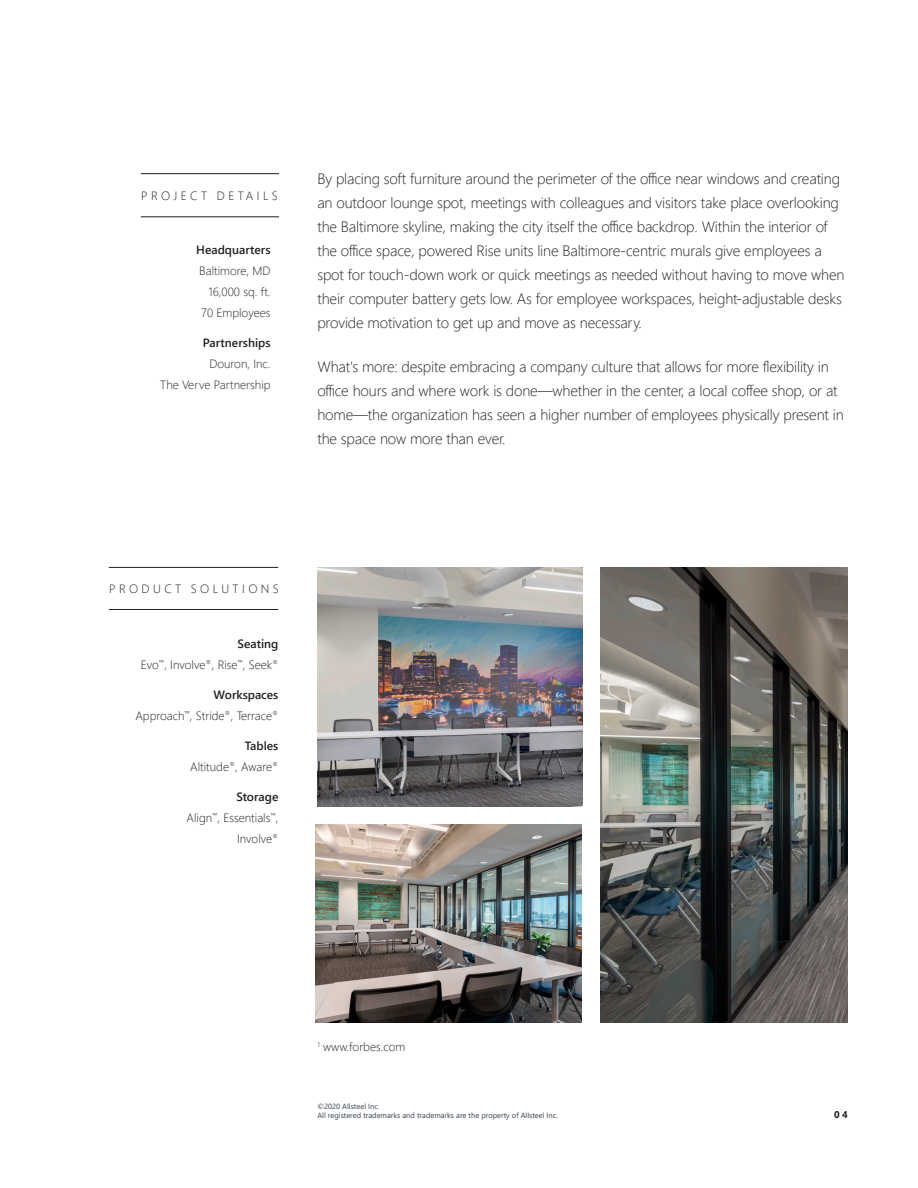
<style>
.page{position:relative;width:918px;height:1188px;background:#fff}
.page>*{position:absolute;margin:0;border:0;box-sizing:border-box;transform-origin:0 0}
.t1{font:300 15px/24px "Segoe UI";letter-spacing:-.01em;color:#231f20}
.t2{font:300 12px/21px "Segoe UI";color:#231f20;text-align:right}
.t3{font:300 12px "Segoe UI";letter-spacing:.285em;color:#231f20}
.t4{font:600 12px "Segoe UI";color:#231f20}
.t5{font:700 9.75px "Segoe UI";color:#231f20}
.Body{font:7.5px "Segoe UI";color:#36414a}
.s1{font-weight:600}
</style>
<div class="page">
<img style="left:316px;top:824px;width:265px;height:199px">
<hr style="left:141px;top:173px;width:138px;height:1px;background:#231f20">
<hr style="left:109px;top:567px;width:169px;height:1px;background:#231f20">
<hr style="left:141px;top:216px;width:138px;height:1px;background:#231f20">
<hr style="left:109px;top:609px;width:169px;height:1px;background:#231f20">
<img style="left:601px;top:567px;width:247px;height:456px">
<img style="left:317px;top:568px;width:266px;height:239px">
<p class="t3" style="left:141px;top:184px;width:138px">PROJECT DETAILS</p>
<p class="t2" style="left:196px;top:238px;width:76px"><span class="s1">Headquarters<br></span>Baltimore, MD<br>16,000 sq. ft.</p>
<p class="t2" style="left:201px;top:301px;width:71px">70 Employees</p>
<p class="t4" style="left:203px;top:331px;width:69px">Partnerships</p>
<p class="t2" style="left:209px;top:352px;width:63px">Douron, Inc.</p>
<p class="t2" style="left:160px;top:373px;width:112px">The Verve Partnership</p>
<p class="t1" style="left:317px;top:165px;width:529px">By placing soft furniture around the perimeter of the office near windows and creating an outdoor lounge spot, meetings with colleagues and visitors take place overlooking the Baltimore skyline, making the city itself the office backdrop. Within the interior of the office space, powered Rise units line Baltimore-centric murals give employees a spot for touch-down work or quick meetings as needed without having to move when their computer battery gets low. As for employee workspaces, height-adjustable desks provide motivation to get up and move as necessary.</p>
<p class="t1" style="left:317px;top:354px;width:528px">What's more: despite embracing a company culture that allows for more flexibility in office hours and where work is done—whether in the center, a local coffee shop, or at home—the organization has seen a higher number of employees physically present in the space now more than ever.</p>
<p class="t3" style="left:109px;top:577px;width:171px">PRODUCT SOLUTIONS</p>
<p class="t2" style="left:141px;top:632px;width:139px"><span class="s1">Seating<br></span>Evo<sup>™</sup>, Involve<sup>®</sup>, Rise<sup>™</sup>, Seek<sup>®</sup></p>
<p class="t2" style="left:135px;top:683px;width:145px"><span class="s1">Workspaces<br></span>Approach<sup>™</sup>, Stride<sup>®</sup>, Terrace<sup>®</sup></p>
<p class="t2" style="left:190px;top:734px;width:90px"><span class="s1">Tables<br></span>Altitude<sup>®</sup>, Aware<sup>®</sup></p>
<p class="t2" style="left:187px;top:785px;width:93px"><span class="s1">Storage<br></span>Align<sup>™</sup>, Essentials<sup>™</sup>,<br>Involve<sup>®</sup></p>
<p class="t2" style="left:317px;top:1035px;width:89px"><sup>1</sup> www.forbes.com</p>
<p class="Body" style="left:317px;top:1099px;width:64px">©2020 Allsteel Inc.</p>
<p class="Body" style="left:317px;top:1108px;width:242px">All registered trademarks and trademarks are the property of Allsteel Inc.</p>
<p class="t5" style="left:834px;top:1105px;width:15px">04</p>
</div>
